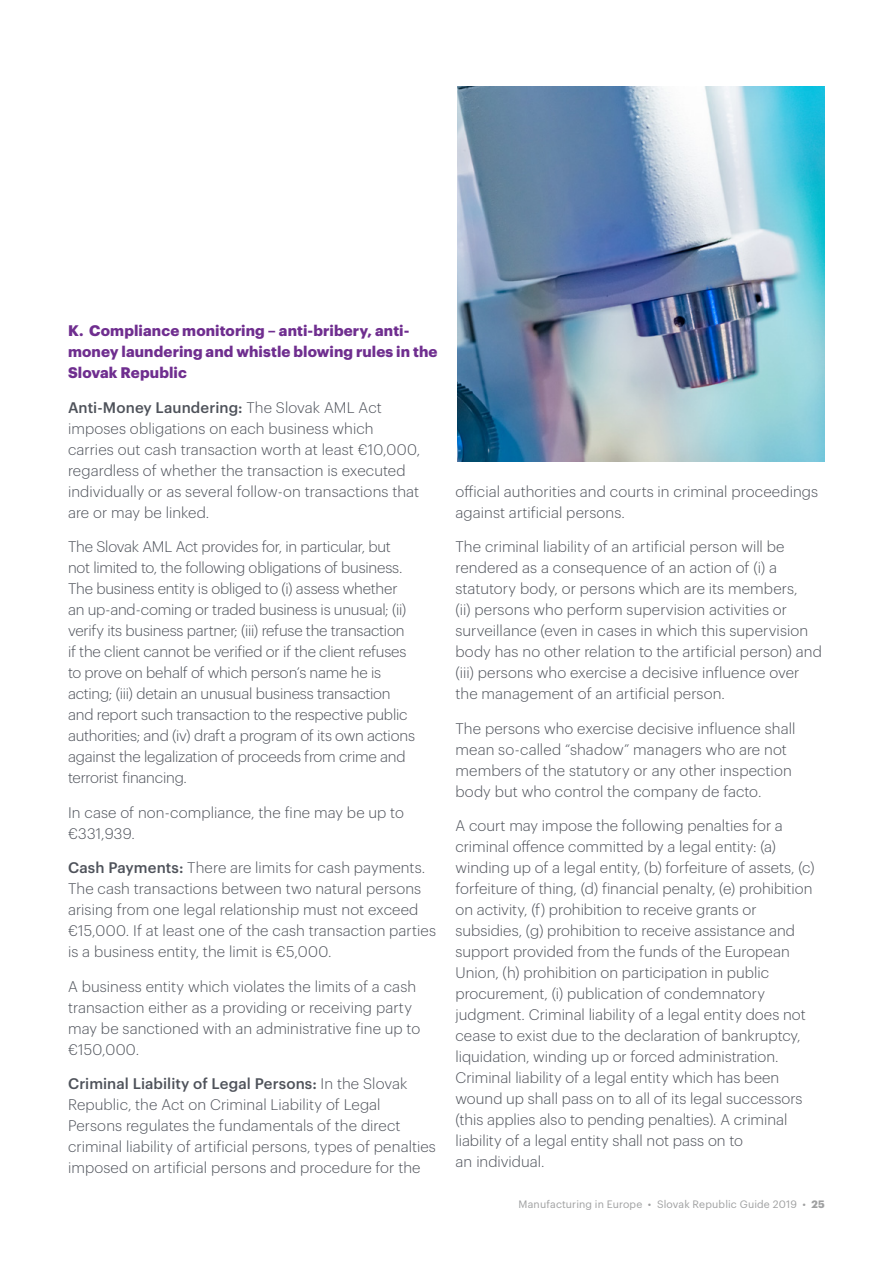
<style>
.page{position:relative;width:893px;height:1263px;background:#fff}
.page>*{position:absolute;margin:0;border:0;box-sizing:border-box;transform-origin:0 0}
.t1{font:300 15px/21px "Dentons Sans";color:#4e525a}
.t2{font:700 15px/21px "Dentons Sans";letter-spacing:.01em;color:#6f2e8f}
.t3{font:10.5px "Dentons Sans";letter-spacing:.015em;color:#9fa0a1}
.s1{font-weight:500}
.s2{font-weight:700}
</style>
<div class="page">
<img style="left:457px;top:87px;width:368px;height:375px">
<p class="t2" style="left:68px;top:319px;width:371px">K. Compliance monitoring – anti-bribery, anti&shy;money laundering and whistle blowing rules in the<br>Slovak Republic</p>
<p class="t1" style="left:68px;top:396px;width:354px"><span class="s1">Anti-Money Laundering:</span> The Slovak AML Act imposes obligations on each business which carries out cash transaction worth at least €10,000, regardless of whether the transaction is executed individually or as several follow-on transactions that are or may be linked.</p>
<p class="t1" style="left:68px;top:535px;width:348px">The Slovak AML Act provides for, in particular, but not limited to, the following obligations of business.<br>The business entity is obliged to (i) assess whether an up-and-coming or traded business is unusual; (ii) verify its business partner; (iii) refuse the transaction if the client cannot be verified or if the client refuses to prove on behalf of which person’s name he is acting; (iii) detain an unusual business transaction and report such transaction to the respective public authorities; and (iv) draft a program of its own actions against the legalization of proceeds from crime and terrorist financing.</p>
<p class="t1" style="left:68px;top:801px;width:337px">In case of non-compliance, the fine may be up to €331,939.</p>
<p class="t1" style="left:68px;top:856px;width:370px"><span class="s1">Cash Payments:</span> There are limits for cash payments.<br>The cash transactions between two natural persons arising from one legal relationship must not exceed €15,000. If at least one of the cash transaction parties is a business entity, the limit is €5,000.</p>
<p class="t1" style="left:68px;top:975px;width:354px">A business entity which violates the limits of a cash transaction either as a providing or receiving party may be sanctioned with an administrative fine up to €150,000.</p>
<p class="t1" style="left:68px;top:1072px;width:369px"><span class="s1">Criminal Liability of Legal Persons:</span> In the Slovak Republic, the Act on Criminal Liability of Legal Persons regulates the fundamentals of the direct criminal liability of artificial persons, types of penalties imposed on artificial persons and procedure for the</p>
<p class="t1" style="left:455px;top:479px;width:364px">official authorities and courts in criminal proceedings against artificial persons.</p>
<p class="t1" style="left:455px;top:535px;width:368px">The criminal liability of an artificial person will be rendered as a consequence of an action of (i) a statutory body, or persons which are its members,<br>(ii) persons who perform supervision activities or surveillance (even in cases in which this supervision body has no other relation to the artificial person) and (iii) persons who exercise a decisive influence over the management of an artificial person.</p>
<p class="t1" style="left:455px;top:716px;width:341px">The persons who exercise decisive influence shall mean so-called “shadow” managers who are not members of the statutory or any other inspection body but who control the company de facto.</p>
<p class="t1" style="left:455px;top:814px;width:361px">A court may impose the following penalties for a criminal offence committed by a legal entity: (a) winding up of a legal entity, (b) forfeiture of assets, (c) forfeiture of thing, (d) financial penalty, (e) prohibition on activity, (f) prohibition to receive grants or subsidies, (g) prohibition to receive assistance and support provided from the funds of the European Union, (h) prohibition on participation in public procurement, (i) publication of condemnatory judgment. Criminal liability of a legal entity does not cease to exist due to the declaration of bankruptcy, liquidation, winding up or forced administration.<br>Criminal liability of a legal entity which has been wound up shall pass on to all of its legal successors (this applies also to pending penalties). A criminal liability of a legal entity shall not pass on to<br>an individual.</p>
<p class="t3" style="left:519px;top:1196px;width:308px">Manufacturing in Europe • Slovak Republic Guide 2019 • <span class="s2">25</span></p>
</div>
